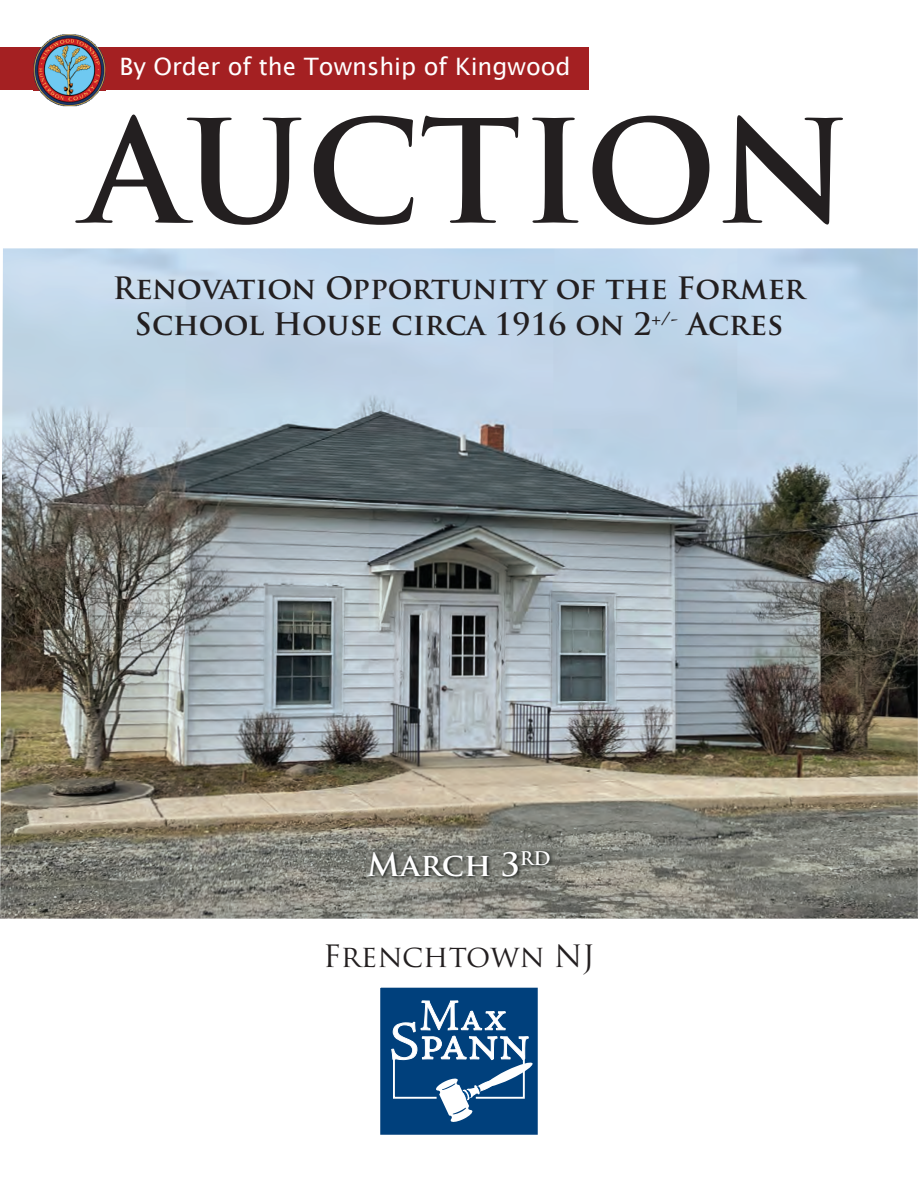
<style>
.page{position:relative;width:918px;height:1188px;background:#fff}
.page>*{position:absolute;margin:0;border:0;box-sizing:border-box;transform-origin:0 0}
.t1{font:700 31.5px "Trajan Pro";color:#fff}
.t2{font:700 30px/36px "Trajan Pro";color:#231f20;text-align:center}
.t3{font:30px "Trajan Pro";color:#231f20}
.t4{font:24px "Lucida Sans";color:#fff}
</style>
<div class="page">
<img style="left:0;top:248px;width:918px;height:671px">
<svg style="left:75px;top:115px;width:768px;height:110px"></svg>
<svg style="left:380px;top:987px;width:158px;height:148px;background:#2e6293"></svg>
<img style="left:367px;top:849px;width:187px;height:32px">
<div style="left:0;top:47px;width:589px;height:43px;background:#a42022"></div>
<img style="left:33px;top:34px;width:73px;height:73px">
<img style="left:33px;top:47px;width:73px;height:43px">
<p class="t4" style="left:120px;top:53px;width:453px">By Order of the Township of Kingwood</p>
<p class="t2" style="left:113px;top:271px;width:694px">Renovation Opportunity of the Former<br>School House circa 1916 on 2<sup>+/-</sup> Acres</p>
<p class="t1" style="left:367px;top:845px;width:185px">March 3<sup>RD</sup></p>
<p class="t3" style="left:323px;top:937px;width:273px">Frenchtown NJ</p>
</div>
